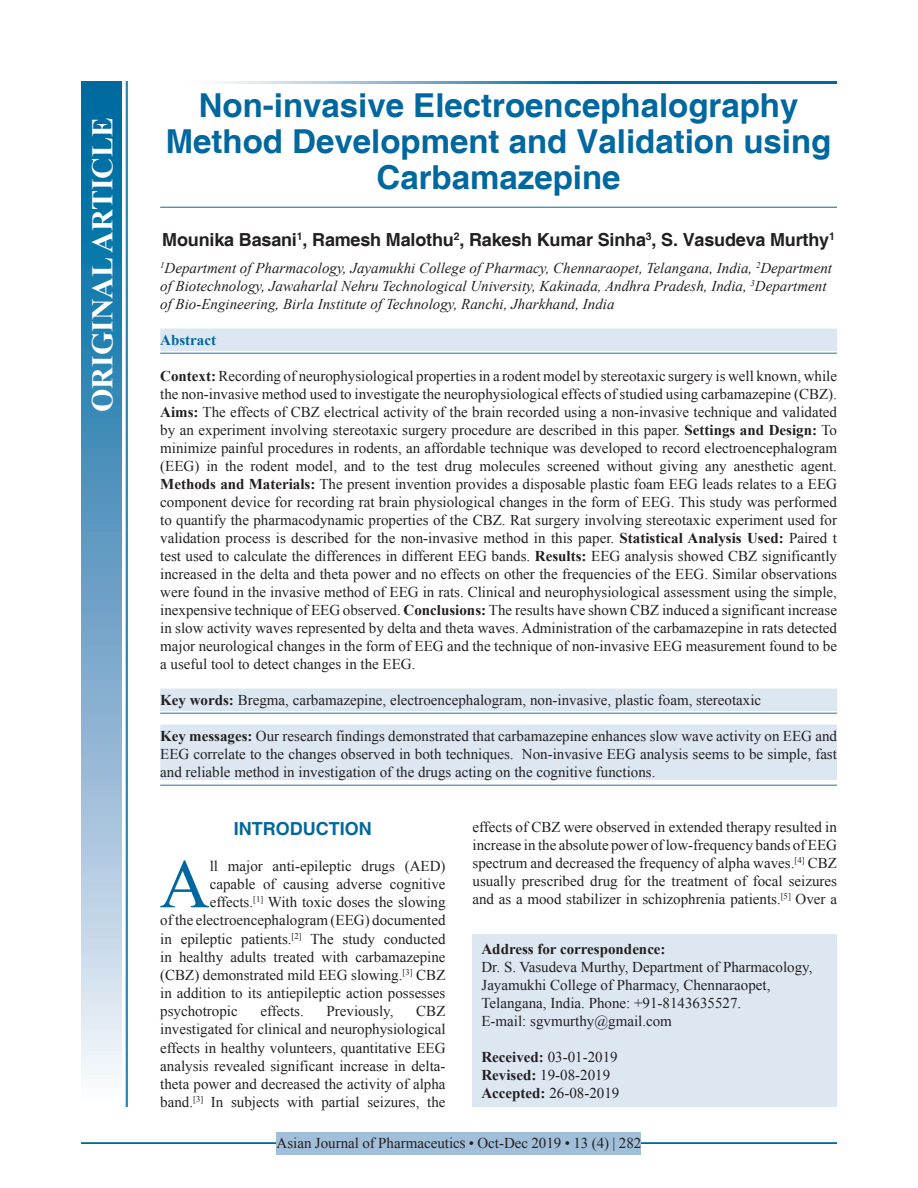
<style>
.page{position:relative;width:918px;height:1188px;background:#fff}
.page>*{position:absolute;margin:0;border:0;box-sizing:border-box;transform-origin:0 0}
.DROP_CAP_TX{font:69.3px "Times New Roman";color:#00689e}
.AT{font:700 33px/36px "Helvetica";color:#00689e;text-align:center}
.AH{font:700 30px "Times New Roman";color:#fff}
.AU{font:700 18px "Helvetica";letter-spacing:-.01em;color:#231f20}
.t1{font:700 18px "Helvetica";color:#00689e}
.ABS_1{font:15px/18px "Times New Roman";color:#231f20;text-align:justify}
.DROP_CAP_TX-2{font:15px/18.1px "Times New Roman";color:#231f20;text-align:justify}
.KWD_2_L{font:15px/18px "Times New Roman";color:#231f20;text-align:justify}
.AFF{font:italic 15px/18px "Times New Roman";color:#231f20}
.ADD{font:15px/18px "Times New Roman";color:#231f20}
.KWD_1_L{font:15px "Times New Roman";color:#231f20}
.HIS{font:15px/18px "Times New Roman";color:#231f20}
.RF{font:15px "Times New Roman";color:#231f20}
.ABS{font:700 15px "Times New Roman";color:#00689e}
.s1{font-weight:700}
</style>
<div class="page">
<hr style="left:81px;top:1142px;width:756px;height:2px;background:#00689e">
<div style="left:277px;top:1132px;width:364px;height:22px;background:#a2bfda"></div>
<hr style="left:160px;top:207px;width:677px;height:1px;background:#00689e">
<div style="left:160px;top:329px;width:677px;height:22px;background:#dde7f2"></div>
<hr style="left:160px;top:353px;width:677px;height:1px;background:#6d9fc6">
<div style="left:160px;top:689px;width:677px;height:22px;background:#dde7f2"></div>
<hr style="left:160px;top:713px;width:677px;height:1px;background:#6d9fc6">
<div style="left:160px;top:725px;width:677px;height:55px;background:#dde7f2"></div>
<hr style="left:160px;top:785px;width:677px;height:1px;background:#6d9fc6">
<div style="left:472px;top:935px;width:365px;height:172px;background:#dde7f2"></div>
<svg style="left:215px;top:81px;width:622px;height:3px;background:#4d94bc"></svg>
<hr style="left:127px;top:81px;width:1px;height:1026px;background:#00689e">
<hr style="left:126px;top:81px;width:1px;height:1026px;background:#00689e">
<div style="left:81px;top:81px;width:41px;height:1026px;background:linear-gradient(to bottom,#005e9a,#f6f0f9)"></div>
<p class="AH" style="left:81px;top:412px;width:296px;rotate:-90deg">ORIGINAL ARTICLE</p>
<p class="AT" style="left:166px;top:89px;width:667px">Non-invasive Electroencephalography<br>Method Development and Validation using<br>Carbamazepine</p>
<p class="AU" style="left:162px;top:229px;width:674px">Mounika Basani<sup>1</sup>, Ramesh Malothu<sup>2</sup>, Rakesh Kumar Sinha<sup>3</sup>, S. Vasudeva Murthy<sup>1</sup></p>
<p class="AFF" style="left:160px;top:259px;width:673px"><sup>1</sup>Department of Pharmacology, Jayamukhi College of Pharmacy, Chennaraopet, Telangana, India, <sup>2</sup>Department of Biotechnology, Jawaharlal Nehru Technological University, Kakinada, Andhra Pradesh, India, <sup>3</sup>Department of Bio-Engineering, Birla Institute of Technology, Ranchi, Jharkhand, India</p>
<p class="ABS" style="left:160px;top:329px;width:57px">Abstract</p>
<p class="ABS_1" style="left:160px;top:367px;width:678px"><span class="s1">Context:</span> Recording of neurophysiological properties in a rodent model by stereotaxic surgery is well known, while the non-invasive method used to investigate the neurophysiological effects of studied using carbamazepine (CBZ).<br><span class="s1">Aims:</span> The effects of CBZ electrical activity of the brain recorded using a non-invasive technique and validated by an experiment involving stereotaxic surgery procedure are described in this paper. <span class="s1">Settings and Design:</span> To minimize painful procedures in rodents, an affordable technique was developed to record electroencephalogram (EEG) in the rodent model, and to the test drug molecules screened without giving any anesthetic agent.<br><span class="s1">Methods and Materials:</span> The present invention provides a disposable plastic foam EEG leads relates to a EEG component device for recording rat brain physiological changes in the form of EEG. This study was performed to quantify the pharmacodynamic properties of the CBZ. Rat surgery involving stereotaxic experiment used for validation process is described for the non-invasive method in this paper. <span class="s1">Statistical Analysis Used:</span> Paired t test used to calculate the differences in different EEG bands. <span class="s1">Results:</span> EEG analysis showed CBZ significantly increased in the delta and theta power and no effects on other the frequencies of the EEG. Similar observations were found in the invasive method of EEG in rats. Clinical and neurophysiological assessment using the simple, inexpensive technique of EEG observed. <span class="s1">Conclusions:</span> The results have shown CBZ induced a significant increase in slow activity waves represented by delta and theta waves. Administration of the carbamazepine in rats detected major neurological changes in the form of EEG and the technique of non-invasive EEG measurement found to be a useful tool to detect changes in the EEG.</p>
<p class="KWD_1_L" style="left:160px;top:689px;width:603px"><span class="s1">Key words:</span> Bregma, carbamazepine, electroencephalogram, non-invasive, plastic foam, stereotaxic</p>
<p class="KWD_2_L" style="left:160px;top:727px;width:678px"><span class="s1">Key messages:</span> Our research findings demonstrated that carbamazepine enhances slow wave activity on EEG and EEG correlate to the changes observed in both techniques. Non-invasive EEG analysis seems to be simple, fast and reliable method in investigation of the drugs acting on the cognitive functions.</p>
<h1 class="t1" style="left:234px;top:818px;width:139px">INTRODUCTION</h1>
<p class="DROP_CAP_TX" style="left:160px;top:835px;width:52px">A</p>
<p class="DROP_CAP_TX-2" style="left:210px;top:857px;width:237px">ll major anti-epileptic drugs (AED)</p>
<p class="DROP_CAP_TX-2" style="left:210px;top:875px;width:237px">capable of causing adverse cognitive</p>
<p class="DROP_CAP_TX-2" style="left:210px;top:893px;width:237px">effects.<sup>[1]</sup> With toxic doses the slowing</p>
<p class="DROP_CAP_TX-2" style="left:160px;top:911px;width:287px">of the electroencephalogram (EEG) documented</p>
<p class="DROP_CAP_TX-2" style="left:160px;top:929px;width:287px">in epileptic patients.<sup>[2]</sup> The study conducted</p>
<p class="DROP_CAP_TX-2" style="left:160px;top:947px;width:287px">in healthy adults treated with carbamazepine</p>
<p class="DROP_CAP_TX-2" style="left:160px;top:965px;width:287px">(CBZ) demonstrated mild EEG slowing.<sup>[3]</sup> CBZ</p>
<p class="DROP_CAP_TX-2" style="left:160px;top:983px;width:287px">in addition to its antiepileptic action possesses</p>
<p class="DROP_CAP_TX-2" style="left:160px;top:1002px;width:79px">psychotropic</p>
<p class="DROP_CAP_TX-2" style="left:260px;top:1002px;width:45px">effects.</p>
<p class="DROP_CAP_TX-2" style="left:327px;top:1002px;width:68px">Previously,</p>
<p class="DROP_CAP_TX-2" style="left:160px;top:1002px;width:287px;text-indent:256px">CBZ investigated for clinical and neurophysiological effects in healthy volunteers, quantitative EEG analysis revealed significant increase in delta&shy;theta power and decreased the activity of alpha band.<sup>[3]</sup> In subjects with partial seizures, the</p>
<p class="DROP_CAP_TX-2" style="left:472px;top:818px;width:366px">effects of CBZ were observed in extended therapy resulted in increase in the absolute power of low-frequency bands of EEG spectrum and decreased the frequency of alpha waves.<sup>[4]</sup> CBZ usually prescribed drug for the treatment of focal seizures and as a mood stabilizer in schizophrenia patients.<sup>[5]</sup> Over a</p>
<p class="ADD" style="left:482px;top:940px;width:333px"><span class="s1">Address for correspondence:<br></span>Dr. S. Vasudeva Murthy, Department of Pharmacology, Jayamukhi College of Pharmacy, Chennaraopet, Telangana, India. Phone: +91-8143635527.<br>E-mail: sgvmurthy@gmail.com</p>
<p class="HIS" style="left:482px;top:1048px;width:139px"><span class="s1">Received:</span> 03-01-2019<br><span class="s1">Revised:</span> 19-08-2019<br><span class="s1">Accepted:</span> 26-08-2019</p>
<p class="RF" style="left:277px;top:1133px;width:366px">Asian Journal of Pharmaceutics • Oct-Dec 2019 • 13 (4) | 282</p>
</div>
